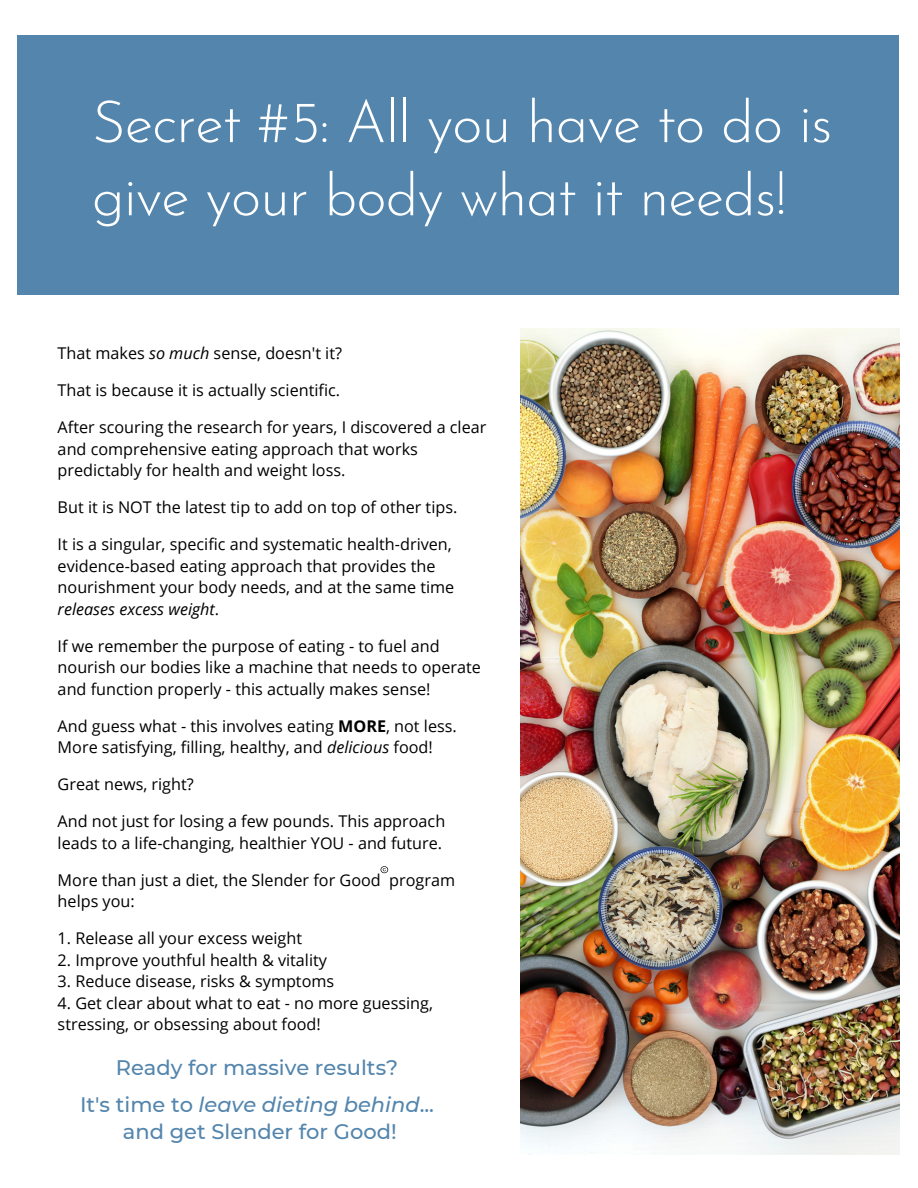
<style>
.page{position:relative;width:918px;height:1188px;background:#fff}
.page>*{position:absolute;margin:0;border:0;box-sizing:border-box;transform-origin:0 0}
.t1{font:300 58.5px/73.2px "Josefin Sans";letter-spacing:-.02em;color:#fff}
.t2{font:500 21px/36.9px "Montserrat";color:#5385ad;text-align:center}
.t3{font:16.2px/21.5px "Open Sans";color:#000}
.s1{font-style:italic}
.s2{font-weight:700}
</style>
<div class="page">
<div style="left:18px;top:35px;width:881px;height:259px;background:#5385ad"></div>
<img style="left:520px;top:329px;width:380px;height:826px">
<svg style="left:381px;top:866px;width:7px;height:7px"></svg>
<h1 class="t1" style="left:92px;top:91px;width:742px">Secret #5: All you have to do is give your body what it needs!</h1>
<p class="t3" style="left:58px;top:342px;width:286px">That makes <span class="s1">so much</span> sense, doesn't it?</p>
<p class="t3" style="left:58px;top:379px;width:284px">That is because it is actually scientific.</p>
<p class="t3" style="left:58px;top:416px;width:430px">After scouring the research for years, I discovered a clear and comprehensive eating approach that works predictably for health and weight loss.</p>
<p class="t3" style="left:58px;top:496px;width:401px">But it is NOT the latest tip to add on top of other tips.</p>
<p class="t3" style="left:58px;top:533px;width:398px">It is a singular, specific and systematic health-driven, evidence-based eating approach that provides the nourishment your body needs, and at the same time <span class="s1">releases excess weight</span>.</p>
<p class="t3" style="left:58px;top:635px;width:425px">If we remember the purpose of eating - to fuel and nourish our bodies like a machine that needs to operate and function properly - this actually makes sense!</p>
<p class="t3" style="left:58px;top:715px;width:401px">And guess what - this involves eating <span class="s2">MORE</span>, not less.<br>More satisfying, filling, healthy, and <span class="s1">delicious</span> food!</p>
<p class="t3" style="left:58px;top:773px;width:138px">Great news, right?</p>
<p class="t3" style="left:58px;top:810px;width:389px">And not just for losing a few pounds. This approach leads to a life-changing, healthier YOU - and future.</p>
<p class="t3" style="left:58px;top:869px;width:399px">More than just a diet, the Slender for Good program helps you:</p>
<p class="t3" style="left:58px;top:927px;width:246px">1. Release all your excess weight</p>
<p class="t3" style="left:58px;top:949px;width:271px">2. Improve youthful health &amp; vitality</p>
<p class="t3" style="left:58px;top:970px;width:278px">3. Reduce disease, risks &amp; symptoms</p>
<p class="t3" style="left:58px;top:992px;width:377px">4. Get clear about what to eat - no more guessing, stressing, or obsessing about food!</p>
<p class="t2" style="left:80px;top:1049px;width:355px">Ready for massive results?<br>It's time to <span class="s1">leave dieting behind</span>...</p>
<p class="t2" style="left:123px;top:1113px;width:275px">and get Slender for Good!</p>
</div>
